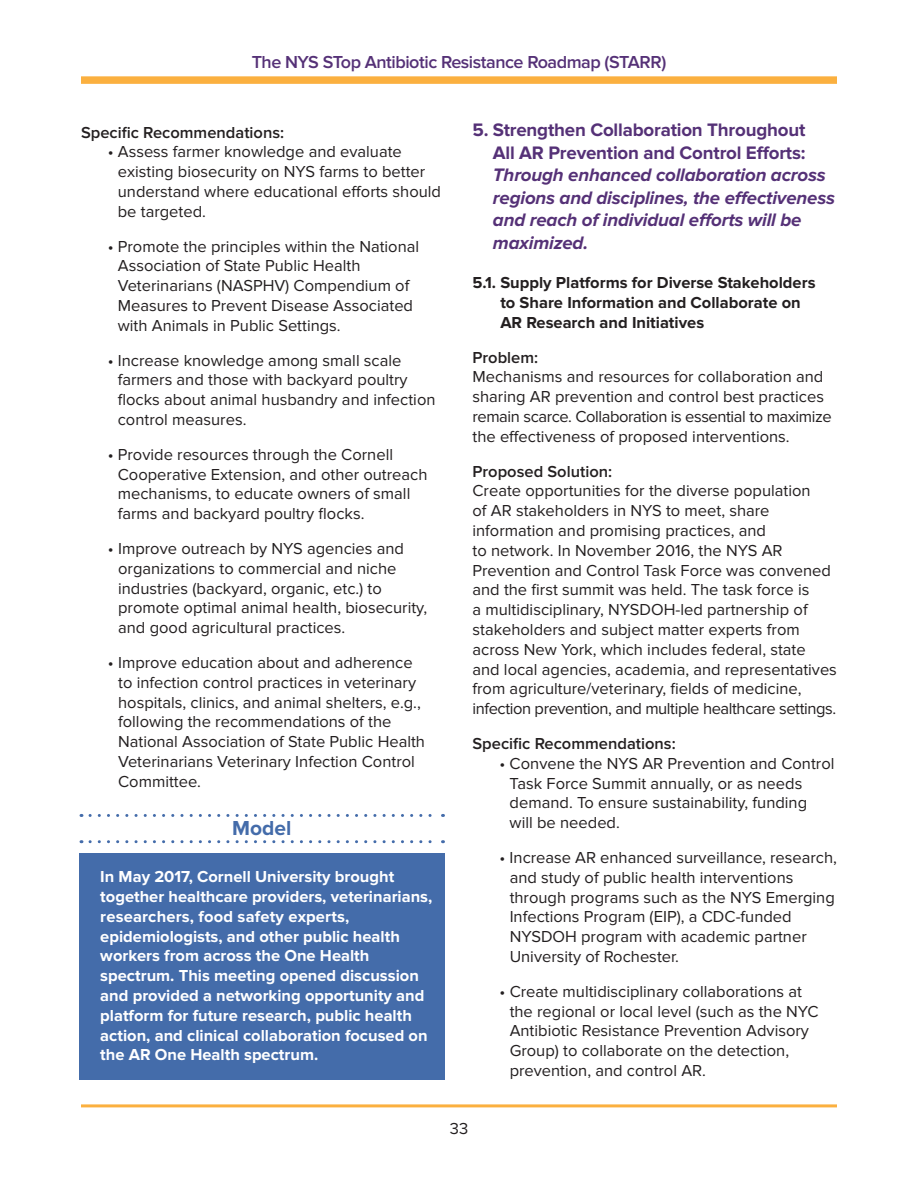
<style>
.page{position:relative;width:918px;height:1188px;background:#fff}
.page>*{position:absolute;margin:0;border:0;box-sizing:border-box;transform-origin:0 0}
.t1{font:700 21px "Proxima Nova";color:#446caa}
.t2{font:italic 700 18.75px/22.5px "Proxima Nova";letter-spacing:-.01em;color:#553177}
.t3{font:700 18.75px/22.5px "Proxima Nova";letter-spacing:-.01em;color:#553177;text-align:right}
.t4{font:600 18px "Proxima Nova";letter-spacing:-.025em;color:#553177}
.t5{font:16.5px/19.8px "Proxima Nova";color:#231f20}
.t6{font:700 16.5px/19.8px "Proxima Nova";color:#fff}
.t7{font:700 16.5px/19.8px "Proxima Nova";color:#231f20}
.t8{font:600 16.5px "Proxima Nova";color:#231f20}
</style>
<div class="page">
<hr style="left:81px;top:1104px;width:756px;height:3px;background:#fbb03f">
<div style="left:81px;top:76px;width:756px;height:8px;background:#fbb03f"></div>
<div style="left:80px;top:853px;width:366px;height:227px;background:#446caa"></div>
<svg style="left:90px;top:814px;width:353px;height:3px"></svg>
<svg style="left:90px;top:840px;width:353px;height:3px"></svg>
<p class="t4" style="left:252px;top:52px;width:416px">The NYS STop Antibiotic Resistance Roadmap (STARR)</p>
<p class="t8" style="left:81px;top:123px;width:205px">Specific Recommendations:</p>
<p class="t5" style="left:118px;top:142px;width:325px;text-indent:-10px">• Assess farmer knowledge and evaluate existing biosecurity on NYS farms to better understand where educational efforts should be targeted.</p>
<p class="t5" style="left:118px;top:236px;width:303px;text-indent:-10px">• Promote the principles within the National Association of State Public Health Veterinarians (NASPHV) Compendium of Measures to Prevent Disease Associated with Animals in Public Settings.</p>
<p class="t5" style="left:118px;top:350px;width:319px;text-indent:-10px">• Increase knowledge among small scale farmers and those with backyard poultry flocks about animal husbandry and infection control measures.</p>
<p class="t5" style="left:118px;top:445px;width:311px;text-indent:-10px">• Provide resources through the Cornell Cooperative Extension, and other outreach mechanisms, to educate owners of small farms and backyard poultry flocks.</p>
<p class="t5" style="left:118px;top:539px;width:311px;text-indent:-10px">• Improve outreach by NYS agencies and organizations to commercial and niche industries (backyard, organic, etc.) to promote optimal animal health, biosecurity, and good agricultural practices.</p>
<p class="t5" style="left:118px;top:653px;width:308px;text-indent:-10px">• Improve education about and adherence to infection control practices in veterinary hospitals, clinics, and animal shelters, e.g., following the recommendations of the National Association of State Public Health Veterinarians Veterinary Infection Control Committee.</p>
<p class="t1" style="left:232px;top:816px;width:61px">Model</p>
<p class="t6" style="left:100px;top:867px;width:334px">In May 2017, Cornell University brought together healthcare providers, veterinarians, researchers, food safety experts, epidemiologists, and other public health workers from across the One Health spectrum. This meeting opened discussion and provided a networking opportunity and platform for future research, public health action, and clinical collaboration focused on the AR One Health spectrum.</p>
<p class="t3" style="left:472px;top:119px;width:335px">5. Strengthen Collaboration Throughout<br>All AR Prevention and Control Efforts:</p>
<p class="t2" style="left:493px;top:164px;width:344px">Through enhanced collaboration across regions and disciplines, the effectiveness and reach of individual efforts will be maximized.</p>
<p class="t7" style="left:500px;top:273px;width:317px;text-indent:-28px">5.1. Supply Platforms for Diverse Stakeholders to Share Information and Collaborate on<br>AR Research and Initiatives</p>
<p class="t8" style="left:472px;top:348px;width:67px">Problem:</p>
<p class="t5" style="left:472px;top:367px;width:361px">Mechanisms and resources for collaboration and sharing AR prevention and control best practices remain scarce. Collaboration is essential to maximize the effectiveness of proposed interventions.</p>
<p class="t8" style="left:472px;top:462px;width:141px">Proposed Solution:</p>
<p class="t5" style="left:472px;top:481px;width:366px">Create opportunities for the diverse population<br>of AR stakeholders in NYS to meet, share information and promising practices, and<br>to network. In November 2016, the NYS AR Prevention and Control Task Force was convened and the first summit was held. The task force is<br>a multidisciplinary, NYSDOH-led partnership of stakeholders and subject matter experts from across New York, which includes federal, state and local agencies, academia, and representatives from agriculture/veterinary, fields of medicine, infection prevention, and multiple healthcare settings.</p>
<p class="t8" style="left:472px;top:734px;width:205px">Specific Recommendations:</p>
<p class="t5" style="left:510px;top:754px;width:326px;text-indent:-10px">• Convene the NYS AR Prevention and Control Task Force Summit annually, or as needs demand. To ensure sustainability, funding will be needed.</p>
<p class="t5" style="left:510px;top:848px;width:329px;text-indent:-10px">• Increase AR enhanced surveillance, research, and study of public health interventions through programs such as the NYS Emerging Infections Program (EIP), a CDC-funded NYSDOH program with academic partner University of Rochester.</p>
<p class="t5" style="left:510px;top:982px;width:311px;text-indent:-10px">• Create multidisciplinary collaborations at the regional or local level (such as the NYC Antibiotic Resistance Prevention Advisory Group) to collaborate on the detection, prevention, and control AR.</p>
<p class="t5" style="left:450px;top:1119px;width:20px">33</p>
</div>
